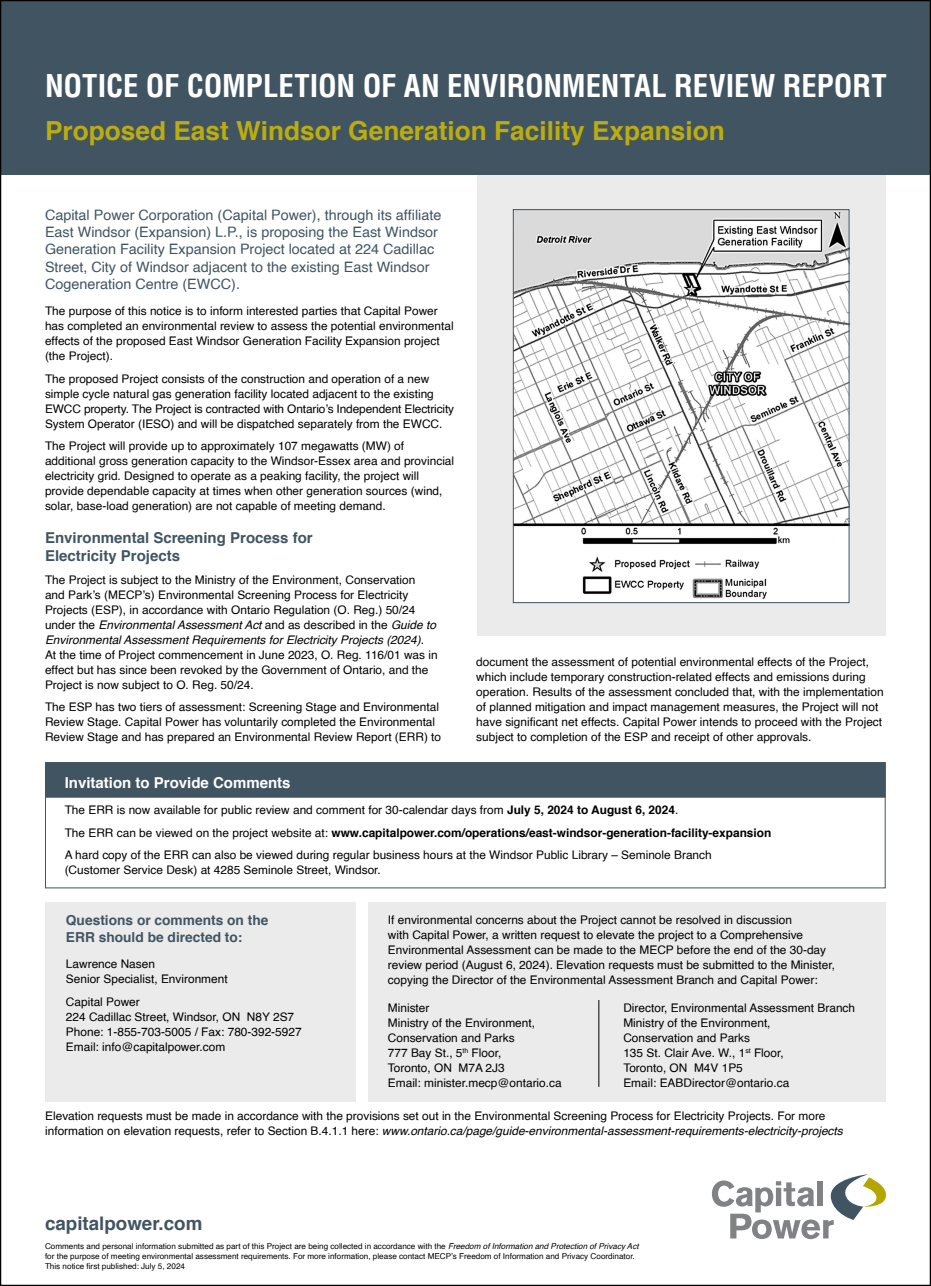
<style>
.page{position:relative;width:931px;height:1286px;background:#fff}
.page>*{position:absolute;margin:0;border:0;box-sizing:border-box;transform-origin:0 0}
.t1{font:700 condensed 30.62px "Helvetica LT Std";letter-spacing:-.005em;color:#fff}
.t2{font:700 26.25px "Helvetica";color:#bbad0f}
.t3{font:700 18.75px "Helvetica";color:#415462}
.t4{font:700 15px/18px "Helvetica";color:#415462}
.t5{font:700 15px "Helvetica";color:#fff}
.t6{font:14.38px/17.2px "Helvetica";color:#415462}
.t7{font:700 13.75px/16.5px "Helvetica";color:#415462}
.t8{font:11.88px/15px "Helvetica";color:#000}
.t9{font:8.12px/9.8px "Helvetica";color:#000}
.s1{font-style:italic}
.s2{font-weight:700}
</style>
<div class="page">
<div style="left:477px;top:175px;width:408px;height:461px;background:#ebebec"></div>
<div style="left:45px;top:762px;width:840px;height:36px;background:#415462;border:1px solid #415462"></div>
<div style="left:0;top:0;width:931px;height:175px;background:#415462"></div>
<svg style="left:712px;top:1174px;width:174px;height:65px"></svg>
<img style="left:515px;top:211px;width:332px;height:390px">
<div style="left:513px;top:209px;width:336px;height:394px;border:1px solid #415462"></div>
<div style="left:45px;top:902px;width:311px;height:200px;background:#ebebec"></div>
<div style="left:369px;top:902px;width:517px;height:200px;background:#ebebec"></div>
<hr style="left:598px;top:1000px;width:1px;height:87px;background:#000">
<h1 class="t1" style="left:45px;top:67px;width:843px">NOTICE OF COMPLETION OF AN ENVIRONMENTAL REVIEW REPORT</h1>
<h2 class="t2" style="left:45px;top:110px;width:681px">Proposed East Windsor Generation Facility Expansion</h2>
<p class="t6" style="left:45px;top:207px;width:398px">Capital Power Corporation (Capital Power), through its affiliate East Windsor (Expansion) L.P., is proposing the East Windsor Generation Facility Expansion Project located at 224 Cadillac Street, City of Windsor adjacent to the existing East Windsor Cogeneration Centre (EWCC).</p>
<p class="t8" style="left:45px;top:304px;width:410px">The purpose of this notice is to inform interested parties that Capital Power has completed an environmental review to assess the potential environmental effects of the proposed East Windsor Generation Facility Expansion project (the Project).</p>
<p class="t8" style="left:45px;top:371px;width:411px">The proposed Project consists of the construction and operation of a new simple cycle natural gas generation facility located adjacent to the existing EWCC property. The Project is contracted with Ontario’s Independent Electricity System Operator (IESO) and will be dispatched separately from the EWCC.</p>
<p class="t8" style="left:45px;top:439px;width:411px">The Project will provide up to approximately 107 megawatts (MW) of additional gross generation capacity to the Windsor-Essex area and provincial electricity grid. Designed to operate as a peaking facility, the project will provide dependable capacity at times when other generation sources (wind, solar, base-load generation) are not capable of meeting demand.</p>
<p class="t4" style="left:45px;top:529px;width:269px">Environmental Screening Process for<br>Electricity Projects</p>
<p class="t8" style="left:45px;top:572px;width:394px">The Project is subject to the Ministry of the Environment, Conservation and Park’s (MECP’s) Environmental Screening Process for Electricity Projects (ESP), in accordance with Ontario Regulation (O. Reg.) 50/24 under the <span class="s1">Environmental Assessment Act</span> and as described in the <span class="s1">Guide to Environmental Assessment Requirements for Electricity Projects (2024)</span>.<br>At the time of Project commencement in June 2023, O. Reg. 116/01 was in effect but has since been revoked by the Government of Ontario, and the Project is now subject to O. Reg. 50/24.</p>
<p class="t8" style="left:45px;top:700px;width:397px">The ESP has two tiers of assessment: Screening Stage and Environmental<br>Review Stage. Capital Power has voluntarily completed the Environmental<br>Review Stage and has prepared an Environmental Review Report (ERR) to</p>
<p class="t8" style="left:476px;top:655px;width:409px">document the assessment of potential environmental effects of the Project, which include temporary construction-related effects and emissions during operation. Results of the assessment concluded that, with the implementation of planned mitigation and impact management measures, the Project will not have significant net effects. Capital Power intends to proceed with the Project subject to completion of the ESP and receipt of other approvals.</p>
<p class="t5" style="left:65px;top:770px;width:227px">Invitation to Provide Comments</p>
<p class="t8" style="left:65px;top:799px;width:708px;line-height:22.5px">The ERR is now available for public review and comment for 30-calendar days from <span class="s2">July 5, 2024 to August 6, 2024</span>.<br>The ERR can be viewed on the project website at: <span class="s2">www.capitalpower.com/operations/east-windsor-generation-facility-expansion<br></span>A hard copy of the ERR can also be viewed during regular business hours at the Windsor Public Library – Seminole Branch</p>
<p class="t8" style="left:65px;top:863px;width:318px">(Customer Service Desk) at 4285 Seminole Street, Windsor.</p>
<p class="t7" style="left:66px;top:912px;width:204px">Questions or comments on the<br>ERR should be directed to:</p>
<p class="t8" style="left:66px;top:957px;width:163px">Lawrence Nasen<br>Senior Specialist, Environment</p>
<p class="t8" style="left:66px;top:994px;width:237px">Capital Power<br>224 Cadillac Street, Windsor, ON N8Y 2S7<br>Phone: 1-855-703-5005 / Fax: 780-392-5927<br>Email: info@capitalpower.com</p>
<p class="t8" style="left:388px;top:912px;width:448px">If environmental concerns about the Project cannot be resolved in discussion<br>with Capital Power, a written request to elevate the project to a Comprehensive Environmental Assessment can be made to the MECP before the end of the 30-day review period (August 6, 2024). Elevation requests must be submitted to the Minister, copying the Director of the Environmental Assessment Branch and Capital Power:</p>
<p class="t8" style="left:388px;top:1000px;width:175px">Minister<br>Ministry of the Environment,<br>Conservation and Parks<br>777 Bay St., 5<sup>th</sup> Floor,<br>Toronto, ON M7A 2J3<br>Email: minister.mecp@ontario.ca</p>
<p class="t8" style="left:623px;top:1000px;width:233px">Director, Environmental Assessment Branch<br>Ministry of the Environment,<br>Conservation and Parks<br>135 St. Clair Ave. W., 1<sup>st</sup> Floor,<br>Toronto, ON M4V 1P5<br>Email: EABDirector@ontario.ca</p>
<p class="t8" style="left:45px;top:1109px;width:799px">Elevation requests must be made in accordance with the provisions set out in the Environmental Screening Process for Electricity Projects. For more information on elevation requests, refer to Section B.4.1.1 here: <span class="s1">www.ontario.ca/page/guide-environmental-assessment-requirements-electricity-projects</span></p>
<h3 class="t3" style="left:45px;top:1208px;width:159px">capitalpower.com</h3>
<p class="t9" style="left:45px;top:1242px;width:595px">Comments and personal information submitted as part of this Project are being collected in accordance with the <span class="s1">Freedom of Information and Protection of Privacy Act </span>for the purpose of meeting environmental assessment requirements. For more information, please contact MECP’s Freedom of Information and Privacy Coordinator.<br>This notice first published: July 5, 2024</p>
</div>
